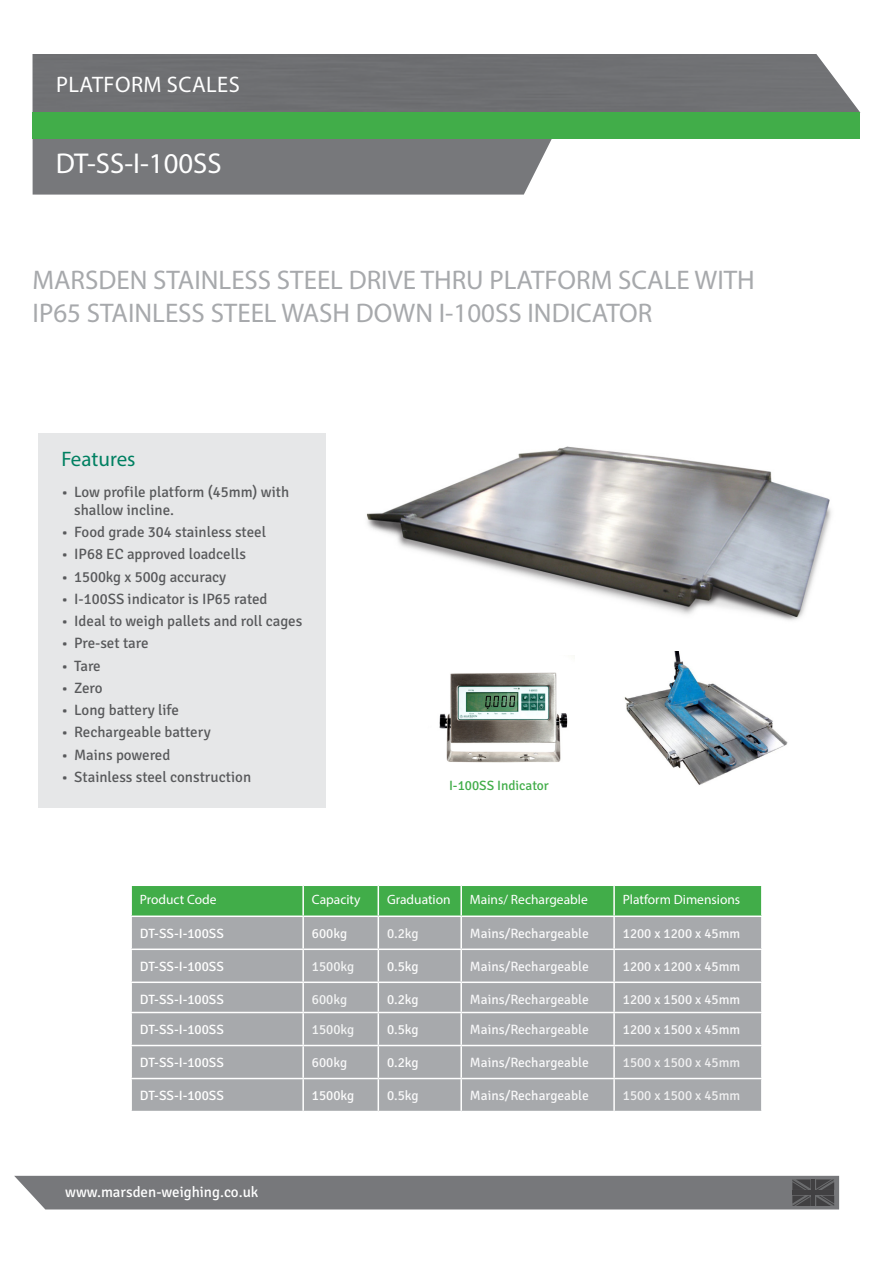
<style>
.page{position:relative;width:893px;height:1263px;background:#fff}
.page>*{position:absolute;margin:0;border:0;box-sizing:border-box;transform-origin:0 0}
.t1{font:28.8px "Myriad Pro";color:#fff}
.t2{font:27px/33.6px "Myriad Pro";color:#a7a9ac}
.t3{font:22.5px "Myriad Pro";letter-spacing:.02em;color:#fff}
.t4{font:21px "Myriad Pro";color:#008061}
.t5{font:15px/18px "Signika";color:#58595b}
.t6{font:15px "Signika";color:#fff}
.t7{font:13.5px "Signika";color:#f8f8f9}
.t8{font:13.5px "Signika";color:#fff}
.t9{font:13.5px "Myriad Pro";color:#fff}
.t10{font:13.5px "Signika";color:#fbfbfb}
.t11{font:13.5px "Signika";color:#efeff0}
.t12{font:13.5px "Signika";color:#f3f4f4}
.t13{font:13.5px "Signika";color:#41ad49}
.t14{font:13.5px "Signika";color:#f6f6f6}
</style>
<div class="page">
<img style="left:366px;top:446px;width:465px;height:175px">
<img style="left:439px;top:672px;width:129px;height:91px">
<div style="left:132px;top:917px;width:629px;height:194px;background:#a7a9ac"></div>
<div style="left:132px;top:886px;width:629px;height:29px;background:#41ad49"></div>
<hr style="left:460px;top:886px;width:2px;height:29px;background:#fff">
<hr style="left:613px;top:886px;width:2px;height:29px;background:#fff">
<hr style="left:302px;top:917px;width:2px;height:31px;background:#fff">
<hr style="left:378px;top:917px;width:1px;height:31px;background:#fff">
<hr style="left:460px;top:917px;width:2px;height:31px;background:#fff">
<hr style="left:613px;top:917px;width:2px;height:31px;background:#fff">
<hr style="left:130px;top:948px;width:173px;height:2px;background:#fff">
<hr style="left:303px;top:948px;width:75px;height:2px;background:#fff">
<hr style="left:302px;top:950px;width:2px;height:31px;background:#fff">
<hr style="left:378px;top:948px;width:83px;height:2px;background:#fff">
<hr style="left:378px;top:950px;width:1px;height:31px;background:#fff">
<hr style="left:461px;top:948px;width:153px;height:2px;background:#fff">
<hr style="left:460px;top:950px;width:2px;height:31px;background:#fff">
<hr style="left:614px;top:948px;width:149px;height:2px;background:#fff">
<hr style="left:613px;top:950px;width:2px;height:31px;background:#fff">
<hr style="left:130px;top:981px;width:173px;height:2px;background:#fff">
<hr style="left:303px;top:981px;width:75px;height:2px;background:#fff">
<hr style="left:302px;top:983px;width:2px;height:29px;background:#fff">
<hr style="left:378px;top:981px;width:83px;height:2px;background:#fff">
<svg style="left:378px;top:983px;width:1px;height:29px"></svg>
<hr style="left:461px;top:981px;width:153px;height:2px;background:#fff">
<hr style="left:460px;top:983px;width:2px;height:29px;background:#fff">
<hr style="left:614px;top:981px;width:149px;height:2px;background:#fff">
<hr style="left:613px;top:983px;width:2px;height:29px;background:#fff">
<hr style="left:130px;top:1012px;width:173px;height:1px;background:#fff">
<hr style="left:303px;top:1012px;width:75px;height:1px;background:#fff">
<hr style="left:302px;top:1013px;width:2px;height:32px;background:#fff">
<hr style="left:378px;top:1012px;width:83px;height:1px;background:#fff">
<hr style="left:378px;top:1013px;width:1px;height:32px;background:#fff">
<hr style="left:461px;top:1012px;width:153px;height:1px;background:#fff">
<hr style="left:460px;top:1013px;width:2px;height:32px;background:#fff">
<hr style="left:614px;top:1012px;width:149px;height:1px;background:#fff">
<hr style="left:613px;top:1013px;width:2px;height:32px;background:#fff">
<hr style="left:130px;top:1045px;width:173px;height:1px;background:#fff">
<hr style="left:303px;top:1045px;width:75px;height:1px;background:#fff">
<hr style="left:302px;top:1046px;width:2px;height:32px;background:#fff">
<hr style="left:378px;top:1045px;width:83px;height:1px;background:#fff">
<hr style="left:378px;top:1046px;width:1px;height:32px;background:#fff">
<hr style="left:461px;top:1045px;width:153px;height:1px;background:#fff">
<hr style="left:460px;top:1046px;width:2px;height:32px;background:#fff">
<hr style="left:614px;top:1045px;width:149px;height:1px;background:#fff">
<hr style="left:613px;top:1046px;width:2px;height:32px;background:#fff">
<hr style="left:130px;top:1078px;width:173px;height:1px;background:#fff">
<hr style="left:303px;top:1078px;width:75px;height:1px;background:#fff">
<hr style="left:302px;top:1079px;width:2px;height:32px;background:#fff">
<hr style="left:378px;top:1078px;width:83px;height:1px;background:#fff">
<hr style="left:378px;top:1079px;width:1px;height:32px;background:#fff">
<hr style="left:461px;top:1078px;width:153px;height:1px;background:#fff">
<hr style="left:460px;top:1079px;width:2px;height:32px;background:#fff">
<hr style="left:614px;top:1078px;width:149px;height:1px;background:#fff">
<hr style="left:613px;top:1079px;width:2px;height:32px;background:#fff">
<div style="left:14px;top:1176px;width:825px;height:33px;background:#77787b"></div>
<hr style="left:792px;top:1191px;width:42px;height:4px;background:#414042">
<hr style="left:811px;top:1179px;width:4px;height:27px;background:#414042">
<div style="left:38px;top:434px;width:288px;height:374px;background:#e6e7e8"></div>
<div style="left:33px;top:139px;width:519px;height:56px;background:#77787b"></div>
<div style="left:33px;top:54px;width:827px;height:59px;background:#6f7073"></div>
<div style="left:33px;top:113px;width:827px;height:26px;background:#41ad49"></div>
<img style="left:624px;top:651px;width:164px;height:134px">
<h3 class="t3" style="left:56px;top:71px;width:185px">PLATFORM SCALES</h3>
<h1 class="t1" style="left:56px;top:146px;width:167px">DT-SS-I-100SS</h1>
<h2 class="t2" style="left:33px;top:262px;width:724px">MARSDEN STAINLESS STEEL DRIVE THRU PLATFORM SCALE WITH<br>IP65 STAINLESS STEEL WASH DOWN I-100SS INDICATOR</h2>
<h3 class="t4" style="left:61px;top:446px;width:76px">Features</h3>
<p class="t5" style="left:74px;top:483px;width:217px;text-indent:-13px">• Low profile platform (45mm) with shallow incline.</p>
<p class="t5" style="left:61px;top:523px;width:206px">• Food grade 304 stainless steel</p>
<p class="t5" style="left:61px;top:545px;width:186px">• IP68 EC approved loadcells</p>
<p class="t5" style="left:61px;top:568px;width:166px">• 1500kg x 500g accuracy</p>
<p class="t5" style="left:61px;top:590px;width:208px">• I-100SS indicator is IP65 rated</p>
<p class="t5" style="left:61px;top:612px;width:242px">• Ideal to weigh pallets and roll cages</p>
<p class="t5" style="left:61px;top:634px;width:89px">• Pre-set tare</p>
<p class="t5" style="left:61px;top:657px;width:41px">• Tare</p>
<p class="t5" style="left:61px;top:679px;width:43px">• Zero</p>
<p class="t5" style="left:61px;top:701px;width:119px">• Long battery life</p>
<p class="t5" style="left:61px;top:723px;width:151px">• Rechargeable battery</p>
<p class="t5" style="left:61px;top:746px;width:111px">• Mains powered</p>
<p class="t5" style="left:61px;top:768px;width:191px">• Stainless steel construction</p>
<p class="t13" style="left:449px;top:777px;width:101px">I-100SS Indicator</p>
<p class="t9" style="left:140px;top:891px;width:78px">Product Code</p>
<p class="t9" style="left:312px;top:891px;width:50px">Capacity</p>
<p class="t9" style="left:387px;top:891px;width:65px">Graduation</p>
<p class="t9" style="left:470px;top:891px;width:119px">Mains/ Rechargeable</p>
<p class="t9" style="left:623px;top:891px;width:119px">Platform Dimensions</p>
<p class="t8" style="left:140px;top:925px;width:86px">DT-SS-I-100SS</p>
<p class="t10" style="left:312px;top:925px;width:37px">600kg</p>
<p class="t14" style="left:387px;top:925px;width:33px">0.2kg</p>
<p class="t7" style="left:470px;top:925px;width:120px">Mains/Rechargeable</p>
<p class="t7" style="left:623px;top:925px;width:119px">1200 x 1200 x 45mm</p>
<p class="t8" style="left:140px;top:958px;width:86px">DT-SS-I-100SS</p>
<p class="t12" style="left:312px;top:958px;width:44px">1500kg</p>
<p class="t10" style="left:387px;top:958px;width:33px">0.5kg</p>
<p class="t7" style="left:470px;top:958px;width:120px">Mains/Rechargeable</p>
<p class="t7" style="left:623px;top:958px;width:119px">1200 x 1200 x 45mm</p>
<p class="t8" style="left:140px;top:991px;width:86px">DT-SS-I-100SS</p>
<p class="t12" style="left:312px;top:991px;width:37px">600kg</p>
<p class="t10" style="left:387px;top:991px;width:33px">0.2kg</p>
<p class="t7" style="left:470px;top:991px;width:120px">Mains/Rechargeable</p>
<p class="t7" style="left:623px;top:991px;width:119px">1200 x 1500 x 45mm</p>
<p class="t8" style="left:140px;top:1022px;width:86px">DT-SS-I-100SS</p>
<p class="t12" style="left:312px;top:1022px;width:44px">1500kg</p>
<p class="t10" style="left:387px;top:1022px;width:33px">0.5kg</p>
<p class="t7" style="left:470px;top:1022px;width:120px">Mains/Rechargeable</p>
<p class="t7" style="left:623px;top:1022px;width:119px">1200 x 1500 x 45mm</p>
<p class="t8" style="left:140px;top:1055px;width:86px">DT-SS-I-100SS</p>
<p class="t7" style="left:312px;top:1055px;width:37px">600kg</p>
<p class="t10" style="left:387px;top:1055px;width:33px">0.2kg</p>
<p class="t7" style="left:470px;top:1055px;width:120px">Mains/Rechargeable</p>
<p class="t11" style="left:623px;top:1055px;width:119px">1500 x 1500 x 45mm</p>
<p class="t8" style="left:140px;top:1088px;width:86px">DT-SS-I-100SS</p>
<p class="t10" style="left:312px;top:1088px;width:44px">1500kg</p>
<p class="t7" style="left:387px;top:1088px;width:33px">0.5kg</p>
<p class="t7" style="left:470px;top:1088px;width:120px">Mains/Rechargeable</p>
<p class="t11" style="left:623px;top:1088px;width:119px">1500 x 1500 x 45mm</p>
<p class="t6" style="left:65px;top:1183px;width:195px">www.marsden-weighing.co.uk</p>
</div>
